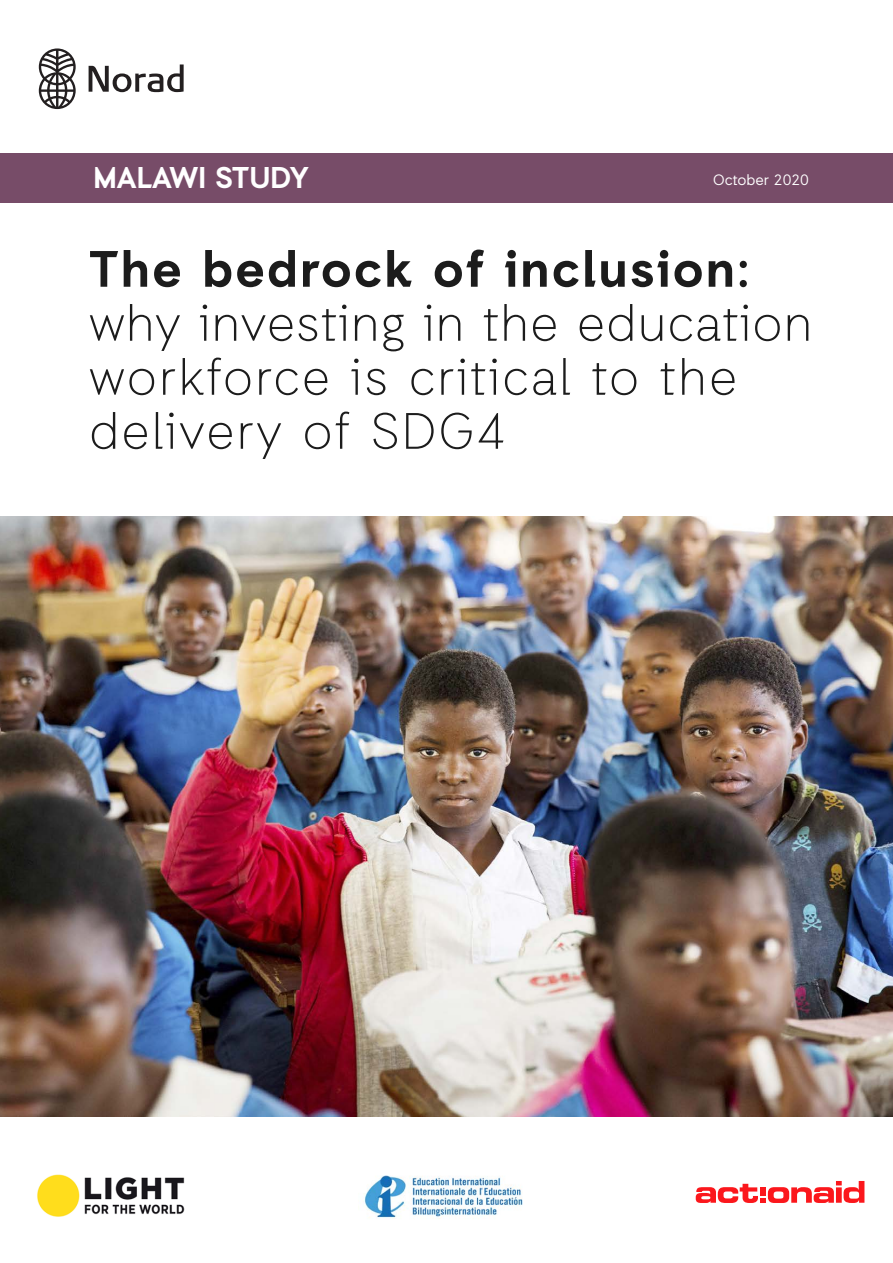
<style>
.page{position:relative;width:893px;height:1263px;background:#fff}
.page>*{position:absolute;margin:0;border:0;box-sizing:border-box;transform-origin:0 0}
.t1{font:300 51px/54px "Auxilia";letter-spacing:.045em;color:#1c1c1c}
.t2{font:700 30px "Auxilia";color:#fff}
.t3{font:15px "Auxilia";color:#fff}
.s1{font-weight:700}
</style>
<div class="page">
<div style="left:0;top:153px;width:893px;height:50px;background:#774c68"></div>
<svg style="left:696px;top:1181px;width:168px;height:22px"></svg>
<img style="left:37px;top:1174px;width:148px;height:43px">
<img style="left:364px;top:1175px;width:159px;height:44px">
<img style="left:0;top:517px;width:893px;height:599px">
<svg style="left:89px;top:64px;width:95px;height:28px"></svg>
<svg style="left:39px;top:48px;width:37px;height:61px"></svg>
<p class="t2" style="left:93px;top:158px;width:217px">MALAWI STUDY</p>
<p class="t3" style="left:713px;top:171px;width:97px">October 2020</p>
<p class="t1" style="left:89px;top:241px;width:724px"><span class="s1">The bedrock of inclusion: </span>why investing in the education</p>
<p class="t1" style="left:89px;top:349px;width:649px">workforce is critical to the delivery of SDG4</p>
</div>
